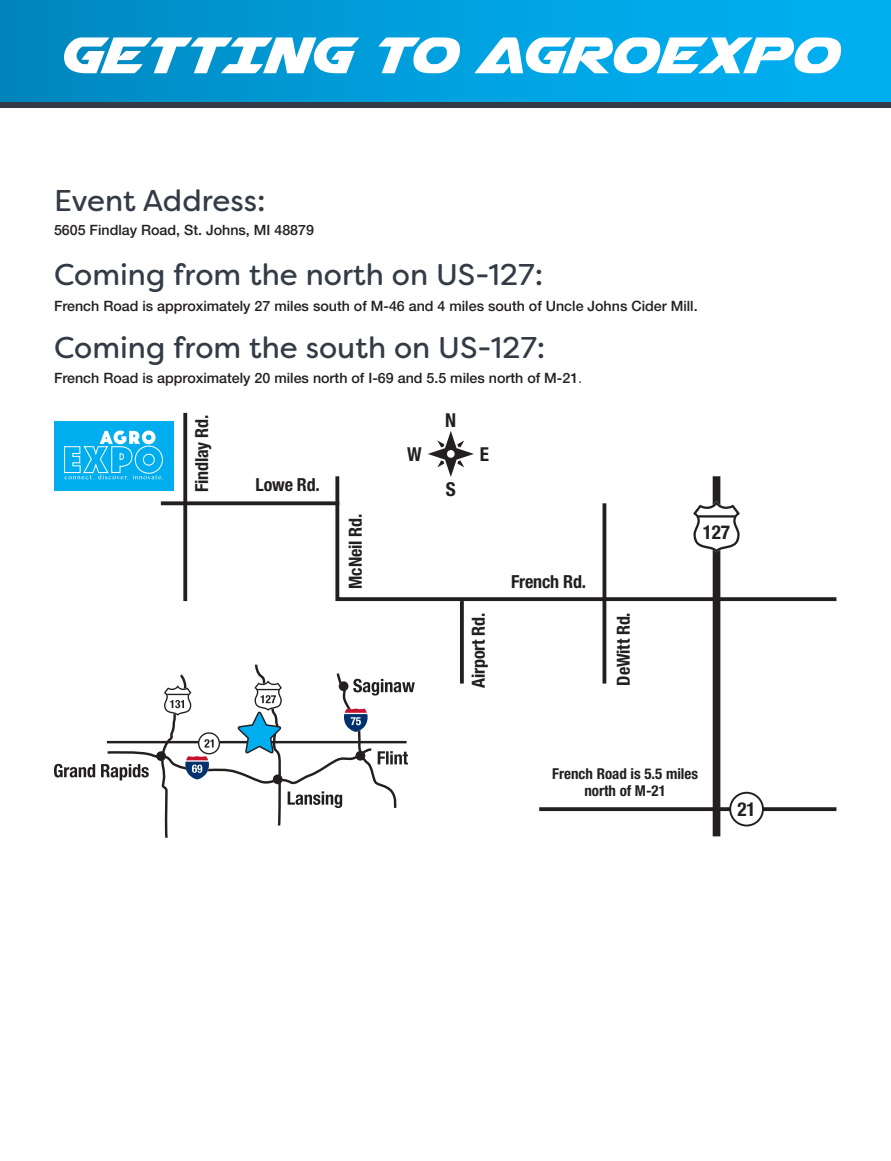
<style>
.page{position:relative;width:891px;height:1161px;background:#fff}
.page>*{position:absolute;margin:0;border:0;box-sizing:border-box;transform-origin:0 0}
.Page_Headers{font:67.5px "Airstrike";color:#fff}
.Headline{font:30px "Filson Soft";color:#333c46}
.t1{font:700 condensed 19.2px "Helvetica Neue LT Std";color:#231f20}
.t2{font:700 condensed 18px "Helvetica Neue LT Std";letter-spacing:-.01em;color:#231f20}
.t3{font:700 condensed 15px "Helvetica Neue LT Std";color:#231f20}
.t4{font:500 14.25px "Helvetica Neue LT Std";color:#231f20}
.s1{font-family:"Helvetica Neue";font-weight:300;font-size:15px}
</style>
<div class="page">
<div style="left:0;top:0;width:891px;height:107px;background:linear-gradient(to right,#0088c1,#00b4f6)"></div>
<div style="left:0;top:102px;width:891px;height:6px;background:#333c46"></div>
<svg style="left:334px;top:476px;width:503px;height:127px"></svg>
<svg style="left:460px;top:601px;width:4px;height:83px"></svg>
<hr style="left:603px;top:503px;width:3px;height:181px;background:#231f20">
<div style="left:713px;top:476px;width:7px;height:360px;background:#231f20"></div>
<svg style="left:539px;top:807px;width:297px;height:4px"></svg>
<svg style="left:161px;top:501px;width:178px;height:4px"></svg>
<svg style="left:183px;top:413px;width:4px;height:188px"></svg>
<div style="left:54px;top:421px;width:120px;height:69px;background:#00aeef"></div>
<svg style="left:64px;top:431px;width:99px;height:49px"></svg>
<div style="left:730px;top:793px;width:33px;height:33px;background:#fff;border-radius:50%"></div>
<div style="left:729px;top:792px;width:35px;height:35px;border:2px solid #231f20;border-radius:50%"></div>
<svg style="left:693px;top:501px;width:47px;height:51px"></svg>
<svg style="left:428px;top:431px;width:46px;height:46px"></svg>
<svg style="left:54px;top:664px;width:361px;height:174px"></svg>
<p class="Page_Headers" style="left:55px;top:24px;width:782px">GETTING TO AGROEXPO</p>
<p class="Headline" style="left:54px;top:181px;width:213px">Event Address:</p>
<h2 class="t4" style="left:54px;top:221px;width:262px">5605 Findlay Road, St. Johns, MI 48879</h2>
<p class="Headline" style="left:54px;top:255px;width:491px">Coming from the north on US-127:</p>
<h2 class="t4" style="left:54px;top:298px;width:645px">French Road is approximately 27 miles south of M-46 and 4 miles south of Uncle Johns Cider Mill.</h2>
<p class="Headline" style="left:54px;top:328px;width:493px">Coming from the south on US-127:</p>
<h2 class="t4" style="left:54px;top:369px;width:530px">French Road is approximately 20 miles north of I-69 and 5.5 miles north of M-21<span class="s1">.</span></h2>
<h2 class="t2" style="left:191px;top:492px;width:79px;rotate:-90deg">Findlay Rd.</h2>
<h2 class="t2" style="left:256px;top:474px;width:66px">Lowe Rd.</h2>
<h2 class="t2" style="left:344px;top:589px;width:76px;rotate:-90deg">McNeil Rd.</h2>
<h2 class="t1" style="left:445px;top:408px;width:13px">N</h2>
<h2 class="t1" style="left:407px;top:442px;width:16px">W</h2>
<h2 class="t1" style="left:480px;top:442px;width:11px">E</h2>
<h2 class="t1" style="left:446px;top:477px;width:11px">S</h2>
<h2 class="t2" style="left:511px;top:571px;width:77px">French Rd.</h2>
<h2 class="t2" style="left:468px;top:688px;width:77px;rotate:-90deg">Airport Rd.</h2>
<h2 class="t2" style="left:612px;top:686px;width:75px;rotate:-90deg">DeWitt Rd.</h2>
<h2 class="t1" style="left:703px;top:521px;width:29px">127</h2>
<h2 class="t3" style="left:552px;top:765px;width:147px">French Road is 5.5 miles</h2>
<h2 class="t3" style="left:584px;top:781px;width:83px">north of M-21</h2>
<h2 class="t1" style="left:737px;top:798px;width:20px">21</h2>
</div>
